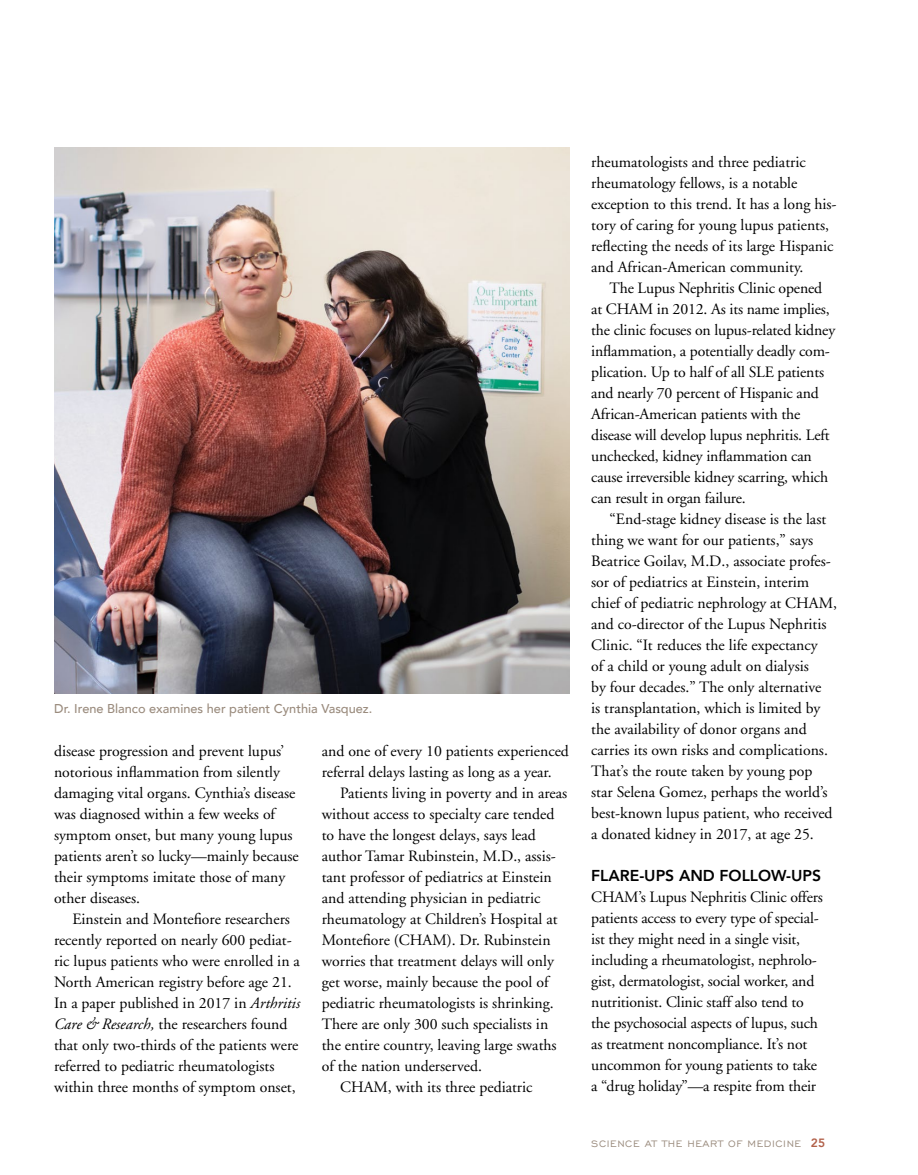
<style>
.page{position:relative;width:918px;height:1175px;background:#fff}
.page>*{position:absolute;margin:0;border:0;box-sizing:border-box;transform-origin:0 0}
.Body_Copy_-_Agaramon{font:15.75px/21px "Adobe Garamond";color:#000}
.Subhead{font:800 15.75px "Avenir";color:#000}
.Caption_-_avenir_bol{font:500 12.75px "Avenir";color:#9a8b7d}
.t1{font:12px "Engravers Gothic BT";letter-spacing:.05em;color:#9a8b7d}
.s1{font-style:italic}
.s2{font-family:"Avenir";font-weight:800;color:#b2614a}
</style>
<div class="page">
<img style="left:54px;top:147px;width:515px;height:546px">
<p class="Caption_-_avenir_bol" style="left:54px;top:698px;width:320px">Dr. Irene Blanco examines her patient Cynthia Vasquez.</p>
<p class="Body_Copy_-_Agaramon" style="left:54px;top:740px;width:246px">disease progression and prevent lupus’ notorious inflammation from silently damaging vital organs. Cynthia’s disease was diagnosed within a few weeks of symptom onset, but many young lupus patients aren’t so lucky—mainly because their symptoms imitate those of many other diseases.</p>
<p class="Body_Copy_-_Agaramon" style="left:54px;top:908px;width:248px;text-indent:18px">Einstein and Montefiore researchers recently reported on nearly 600 pediat&shy;ric lupus patients who were enrolled in a North American registry before age 21.<br>In a paper published in 2017 in <span class="s1">Arthritis Care &amp; Research,</span> the researchers found that only two-thirds of the patients were referred to pediatric rheumatologists within three months of symptom onset,</p>
<p class="Body_Copy_-_Agaramon" style="left:322px;top:740px;width:249px">and one of every 10 patients experienced referral delays lasting as long as a year.</p>
<p class="Body_Copy_-_Agaramon" style="left:322px;top:782px;width:247px;text-indent:18px">Patients living in poverty and in areas without access to specialty care tended to have the longest delays, says lead author Tamar Rubinstein, M.D., assis&shy;tant professor of pediatrics at Einstein and attending physician in pediatric rheumatology at Children’s Hospital at Montefiore (CHAM). Dr. Rubinstein worries that treatment delays will only get worse, mainly because the pool of pediatric rheumatologists is shrinking.<br>There are only 300 such specialists in the entire country, leaving large swaths of the nation underserved.</p>
<p class="Body_Copy_-_Agaramon" style="left:340px;top:1076px;width:194px">CHAM, with its three pediatric</p>
<p class="Body_Copy_-_Agaramon" style="left:591px;top:152px;width:247px">rheumatologists and three pediatric rheumatology fellows, is a notable exception to this trend. It has a long his&shy;tory of caring for young lupus patients, reflecting the needs of its large Hispanic and African-American community.</p>
<p class="Body_Copy_-_Agaramon" style="left:591px;top:278px;width:246px;text-indent:18px">The Lupus Nephritis Clinic opened at CHAM in 2012. As its name implies, the clinic focuses on lupus-related kidney inflammation, a potentially deadly com&shy;plication. Up to half of all SLE patients and nearly 70 percent of Hispanic and African-American patients with the disease will develop lupus nephritis. Left unchecked, kidney inflammation can cause irreversible kidney scarring, which can result in organ failure.</p>
<p class="Body_Copy_-_Agaramon" style="left:591px;top:509px;width:247px;text-indent:18px">“End-stage kidney disease is the last thing we want for our patients,” says Beatrice Goilav, M.D., associate profes&shy;sor of pediatrics at Einstein, interim chief of pediatric nephrology at CHAM, and co-director of the Lupus Nephritis Clinic. “It reduces the life expectancy<br>of a child or young adult on dialysis<br>by four decades.” The only alternative<br>is transplantation, which is limited by the availability of donor organs and carries its own risks and complications.<br>That’s the route taken by young pop star Selena Gomez, perhaps the world’s best-known lupus patient, who received a donated kidney in 2017, at age 25.</p>
<p class="Subhead" style="left:591px;top:863px;width:231px">FLARE-UPS AND FOLLOW-UPS</p>
<p class="Body_Copy_-_Agaramon" style="left:591px;top:887px;width:233px">CHAM’s Lupus Nephritis Clinic offers patients access to every type of special&shy;ist they might need in a single visit, including a rheumatologist, nephrolo&shy;gist, dermatologist, social worker, and nutritionist. Clinic staff also tend to the psychosocial aspects of lupus, such as treatment noncompliance. It’s not uncommon for young patients to take a “drug holiday”—a respite from their</p>
<p class="t1" style="left:591px;top:1137px;width:235px">SCIENCE AT THE HEART OF MEDICINE <span class="s2">25</span></p>
</div>
